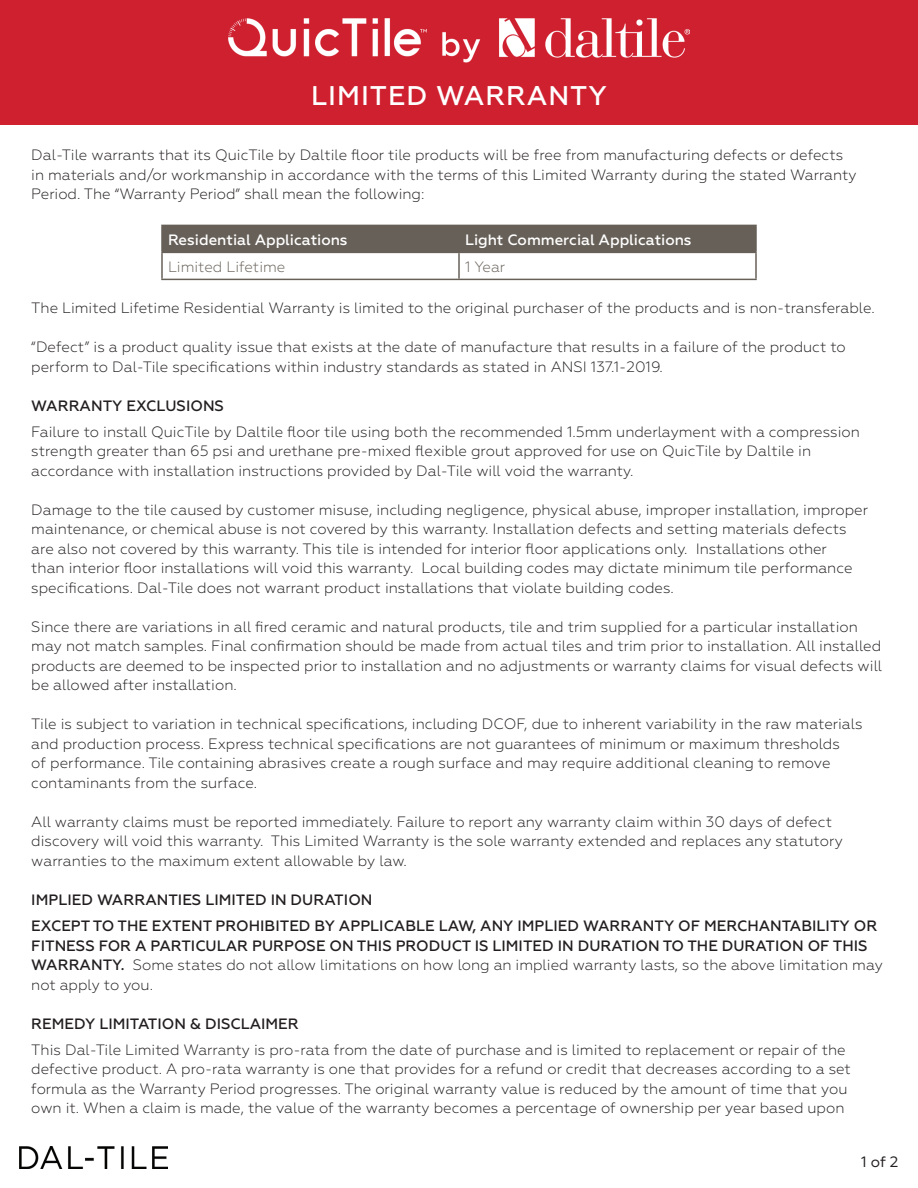
<style>
.page{position:relative;width:918px;height:1188px;background:#fff}
.page>*{position:absolute;margin:0;border:0;box-sizing:border-box;transform-origin:0 0}
.t1{font:500 27px "Geometria";letter-spacing:.035em;color:#fff}
.t2{font:300 15px/19.5px "Geometria";color:#231f20}
.t3{font:500 15px/26.2px "Geometria";color:#231f20}
.t4{font:500 15px "Geometria";color:#fff}
.t5{font:300 15px "Geometria";color:#676058}
.t6{font:15px "Geometria";color:#231f20}
.s1{font-weight:500}
</style>
<div class="page">
<div style="left:0;top:0;width:918px;height:124px;background:#cf202f"></div>
<img style="left:229px;top:19px;width:460px;height:44px">
<img style="left:19px;top:1147px;width:148px;height:22px">
<div style="left:163px;top:226px;width:592px;height:26px;background:#676058"></div>
<hr style="left:161px;top:225px;width:298px;height:1px;background:#676058">
<hr style="left:161px;top:226px;width:2px;height:26px;background:#676058">
<hr style="left:459px;top:225px;width:298px;height:1px;background:#676058">
<hr style="left:458px;top:226px;width:2px;height:26px;background:#676058">
<hr style="left:755px;top:226px;width:2px;height:26px;background:#676058">
<hr style="left:161px;top:252px;width:298px;height:1px;background:#676058">
<hr style="left:161px;top:253px;width:2px;height:26px;background:#676058">
<hr style="left:459px;top:252px;width:298px;height:1px;background:#676058">
<hr style="left:458px;top:253px;width:2px;height:26px;background:#676058">
<hr style="left:755px;top:253px;width:2px;height:26px;background:#676058">
<hr style="left:161px;top:279px;width:298px;height:1px;background:#676058">
<hr style="left:459px;top:279px;width:298px;height:1px;background:#676058">
<h1 class="t1" style="left:311px;top:80px;width:297px">LIMITED WARRANTY</h1>
<p class="t2" style="left:31px;top:145px;width:827px">Dal-Tile warrants that its QuicTile by Daltile floor tile products will be free from manufacturing defects or defects in materials and/or workmanship in accordance with the terms of this Limited Warranty during the stated Warranty<br>Period. The “Warranty Period” shall mean the following:</p>
<p class="t4" style="left:168px;top:231px;width:181px">Residential Applications</p>
<p class="t4" style="left:465px;top:231px;width:228px">Light Commercial Applications</p>
<p class="t5" style="left:168px;top:258px;width:119px">Limited Lifetime</p>
<p class="t5" style="left:465px;top:258px;width:42px">1 Year</p>
<p class="t2" style="left:31px;top:298px;width:845px">The Limited Lifetime Residential Warranty is limited to the original purchaser of the products and is non-transferable.</p>
<p class="t2" style="left:31px;top:337px;width:816px">“Defect” is a product quality issue that exists at the date of manufacture that results in a failure of the product to perform to Dal-Tile specifications within industry standards as stated in ANSI 137.1-2019.</p>
<p class="t3" style="left:31px;top:392px;width:194px">WARRANTY EXCLUSIONS</p>
<p class="t2" style="left:31px;top:422px;width:830px">Failure to install QuicTile by Daltile floor tile using both the recommended 1.5mm underlayment with a compression strength greater than 65 psi and urethane pre-mixed flexible grout approved for use on QuicTile by Daltile in accordance with installation instructions provided by Dal-Tile will void the warranty.</p>
<p class="t2" style="left:31px;top:500px;width:838px">Damage to the tile caused by customer misuse, including negligence, physical abuse, improper installation, improper maintenance, or chemical abuse is not covered by this warranty. Installation defects and setting materials defects are also not covered by this warranty. This tile is intended for interior floor applications only. Installations other<br>than interior floor installations will void this warranty. Local building codes may dictate minimum tile performance specifications. Dal-Tile does not warrant product installations that violate building codes.</p>
<p class="t2" style="left:31px;top:617px;width:852px">Since there are variations in all fired ceramic and natural products, tile and trim supplied for a particular installation may not match samples. Final confirmation should be made from actual tiles and trim prior to installation. All installed products are deemed to be inspected prior to installation and no adjustments or warranty claims for visual defects will be allowed after installation.</p>
<p class="t2" style="left:31px;top:714px;width:833px">Tile is subject to variation in technical specifications, including DCOF, due to inherent variability in the raw materials and production process. Express technical specifications are not guarantees of minimum or maximum thresholds<br>of performance. Tile containing abrasives create a rough surface and may require additional cleaning to remove contaminants from the surface.</p>
<p class="t2" style="left:31px;top:812px;width:813px">All warranty claims must be reported immediately. Failure to report any warranty claim within 30 days of defect discovery will void this warranty. This Limited Warranty is the sole warranty extended and replaces any statutory warranties to the maximum extent allowable by law.</p>
<p class="t3" style="left:31px;top:887px;width:848px">IMPLIED WARRANTIES LIMITED IN DURATION<br>EXCEPT TO THE EXTENT PROHIBITED BY APPLICABLE LAW, ANY IMPLIED WARRANTY OF MERCHANTABILITY OR</p>
<p class="t2" style="left:31px;top:936px;width:853px"><span class="s1">FITNESS FOR A PARTICULAR PURPOSE ON THIS PRODUCT IS LIMITED IN DURATION TO THE DURATION OF THIS<br>WARRANTY.</span> Some states do not allow limitations on how long an implied warranty lasts, so the above limitation may not apply to you.</p>
<p class="t3" style="left:31px;top:1010px;width:269px">REMEDY LIMITATION &amp; DISCLAIMER</p>
<p class="t2" style="left:31px;top:1040px;width:821px">This Dal-Tile Limited Warranty is pro-rata from the date of purchase and is limited to replacement or repair of the defective product. A pro-rata warranty is one that provides for a refund or credit that decreases according to a set formula as the Warranty Period progresses. The original warranty value is reduced by the amount of time that you own it. When a claim is made, the value of the warranty becomes a percentage of ownership per year based upon</p>
<p class="t6" style="left:861px;top:1153px;width:39px">1 of 2</p>
</div>
